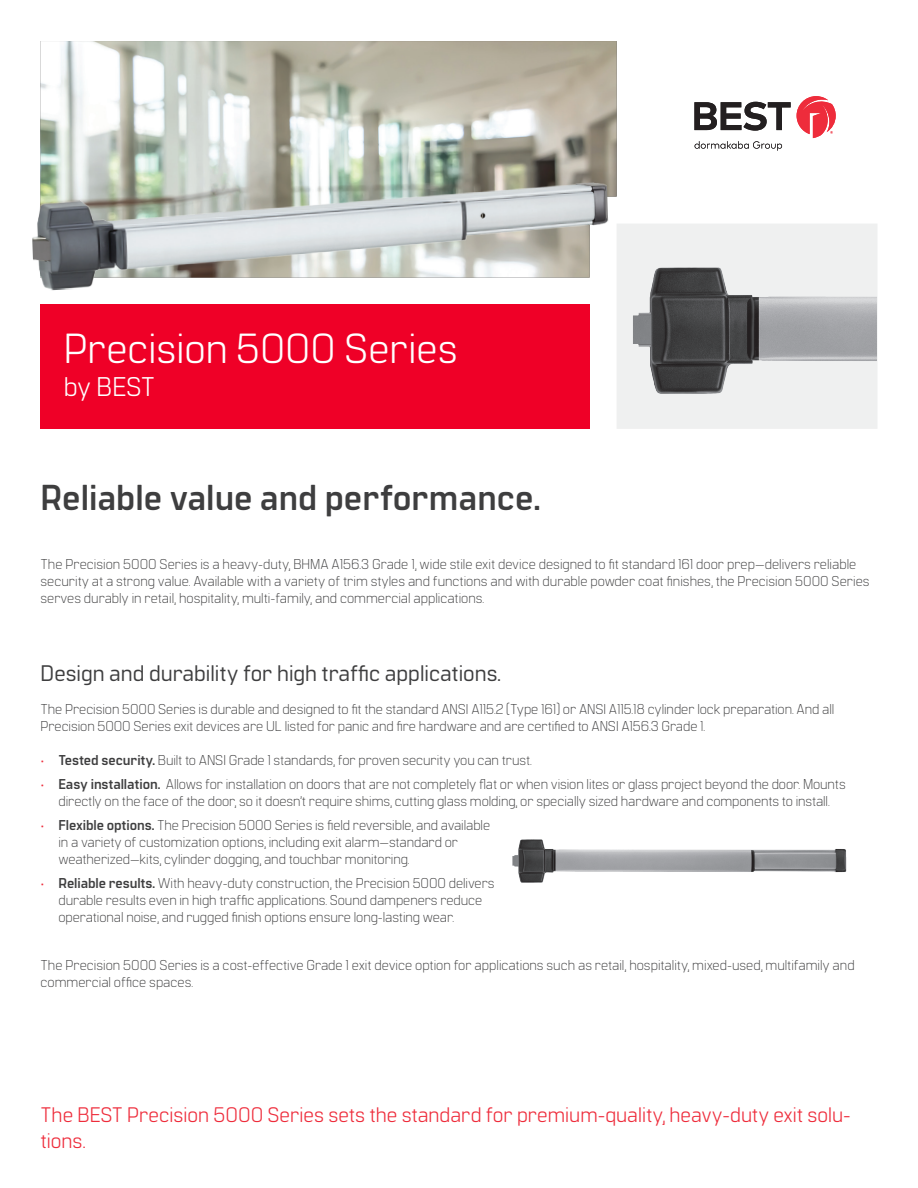
<style>
.page{position:relative;width:918px;height:1188px;background:#fff}
.page>*{position:absolute;margin:0;border:0;box-sizing:border-box;transform-origin:0 0}
.t1{font:42px "Manifold CF";color:#fff}
.t2{font:700 36px "Manifold CF";color:#3e3e3f}
.t3{font:27px "Manifold CF";letter-spacing:-.015em;color:#fff}
.Body{font:500 22.5px "Manifold CF";color:#3e3e3f}
.Front_tagline{font:21px/25.2px "Manifold CF";color:#ee2c3b}
.Bulleted_copy{font:300 14.25px/17.1px "Manifold CF";letter-spacing:-.005em;color:#3e3e3f}
.Body-2{font:300 14.25px/17.1px "Manifold CF";color:#3e3e3f}
.s1{color:#ee2c3b}
.s2{font-weight:700}
</style>
<div class="page">
<svg style="left:694px;top:102px;width:97px;height:29px"></svg>
<svg style="left:797px;top:96px;width:39px;height:42px"></svg>
<svg style="left:695px;top:141px;width:87px;height:10px"></svg>
<div style="left:40px;top:305px;width:550px;height:124px;background:#ef0027"></div>
<img style="left:40px;top:41px;width:577px;height:156px">
<img style="left:512px;top:839px;width:334px;height:44px">
<div style="left:617px;top:224px;width:260px;height:205px;background:#eff0f0"></div>
<img style="left:633px;top:268px;width:244px;height:126px">
<img style="left:32px;top:182px;width:578px;height:109px">
<p class="t1" style="left:64px;top:324px;width:396px">Precision 5000 Series</p>
<p class="t3" style="left:64px;top:371px;width:93px">by BEST</p>
<p class="t2" style="left:40px;top:477px;width:501px">Reliable value and performance.</p>
<p class="Body-2" style="left:40px;top:556px;width:831px">The Precision 5000 Series is a heavy-duty, BHMA A156.3 Grade 1, wide stile exit device designed to fit standard 161 door prep—delivers reliable security at a strong value. Available with a variety of trim styles and functions and with durable powder coat finishes, the Precision 5000 Series serves durably in retail, hospitality, multi-family, and commercial applications.</p>
<p class="Body" style="left:40px;top:660px;width:462px">Design and durability for high traffic applications.</p>
<p class="Body-2" style="left:40px;top:701px;width:795px">The Precision 5000 Series is durable and designed to fit the standard ANSI A115.2 (Type 161) or ANSI A115.18 cylinder lock preparation. And all<br>Precision 5000 Series exit devices are UL listed for panic and fire hardware and are certified to ANSI A156.3 Grade 1.</p>
<p class="Bulleted_copy" style="left:40px;top:751px;width:493px"><span class="s1">•</span> <span class="s2">Tested security.</span> Built to ANSI Grade 1 standards, for proven security you can trust.</p>
<p class="Bulleted_copy" style="left:40px;top:775px;width:807px;text-align:center"><span class="s1">•</span> <span class="s2">Easy installation.</span> Allows for installation on doors that are not completely flat or when vision lites or glass project beyond the door. Mounts directly on the face of the door, so it doesn’t require shims, cutting glass molding, or specially sized hardware and components to install.</p>
<p class="Bulleted_copy" style="left:58px;top:816px;width:433px;text-indent:-18px"><span class="s1">•</span> <span class="s2">Flexible options.</span> The Precision 5000 Series is field reversible, and available in a variety of customization options, including exit alarm—standard or weatherized—kits, cylinder dogging, and touchbar monitoring.</p>
<p class="Bulleted_copy" style="left:58px;top:874px;width:437px;text-indent:-18px"><span class="s1">•</span> <span class="s2">Reliable results.</span> With heavy-duty construction, the Precision 5000 delivers durable results even in high traffic applications. Sound dampeners reduce operational noise, and rugged finish options ensure long-lasting wear.</p>
<p class="Body-2" style="left:40px;top:956px;width:816px">The Precision 5000 Series is a cost-effective Grade 1 exit device option for applications such as retail, hospitality, mixed-used, multifamily and commercial office spaces.</p>
<p class="Front_tagline" style="left:40px;top:1103px;width:812px">The BEST Precision 5000 Series sets the standard for premium-quality, heavy-duty exit solu&shy;tions.</p>
</div>
